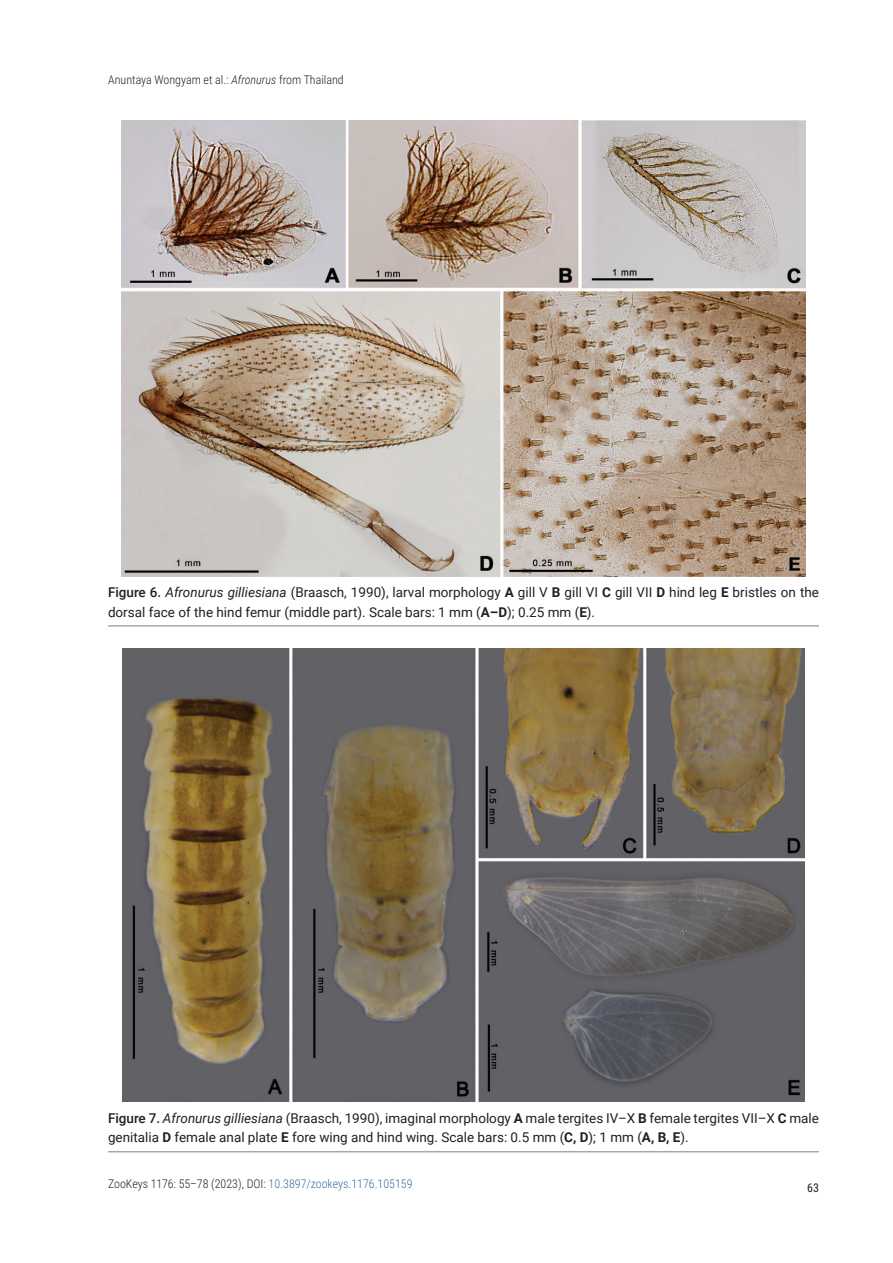
<style>
.page{position:relative;width:893px;height:1263px;background:#fff}
.page>*{position:absolute;margin:0;border:0;box-sizing:border-box;transform-origin:0 0}
.t1{font:13.5px/19.8px "Roboto";color:#231f20}
.t2{font:300 12px "Roboto Condensed";color:#231f20}
.t3{font:12px "Roboto Condensed";color:#231f20}
.s1{font-style:italic}
.s2{font-weight:500}
.s3{font-weight:700}
.s4{color:#376ba5}
</style>
<div class="page">
<img style="left:122px;top:121px;width:683px;height:455px">
<hr style="left:108px;top:625px;width:711px;height:2px;background:#a8a9ad">
<img style="left:122px;top:649px;width:683px;height:453px">
<hr style="left:108px;top:1151px;width:711px;height:1px;background:#a8a9ad">
<p class="t2" style="left:108px;top:71px;width:237px">Anuntaya Wongyam et al.: <span class="s1">Afronurus</span> from Thailand</p>
<p class="t1" style="left:108px;top:582px;width:712px"><span class="s2">Figure 6.</span> <span class="s1">Afronurus gilliesiana</span> (Braasch, 1990), larval morphology <span class="s3">A</span> gill V <span class="s3">B</span> gill VI <span class="s3">C</span> gill VII <span class="s3">D</span> hind leg <span class="s3">E</span> bristles on the dorsal face of the hind femur (middle part). Scale bars: 1 mm (<span class="s3">A–D</span>); 0.25 mm (<span class="s3">E</span>).</p>
<p class="t1" style="left:108px;top:1107px;width:712px"><span class="s2">Figure 7.</span> <span class="s1">Afronurus gilliesiana</span> (Braasch, 1990), imaginal morphology <span class="s3">A</span> male tergites IV–X <span class="s3">B</span> female tergites VII–X <span class="s3">C</span> male genitalia <span class="s3">D</span> female anal plate <span class="s3">E</span> fore wing and hind wing. Scale bars: 0.5 mm (<span class="s3">C, D</span>); 1 mm (<span class="s3">A, B, E</span>).</p>
<p class="t2" style="left:108px;top:1175px;width:306px">ZooKeys 1176: 55–78 (2023), DOI: <span class="s4">10.3897/zookeys.1176.105159</span></p>
<p class="t3" style="left:807px;top:1179px;width:13px">63</p>
</div>
